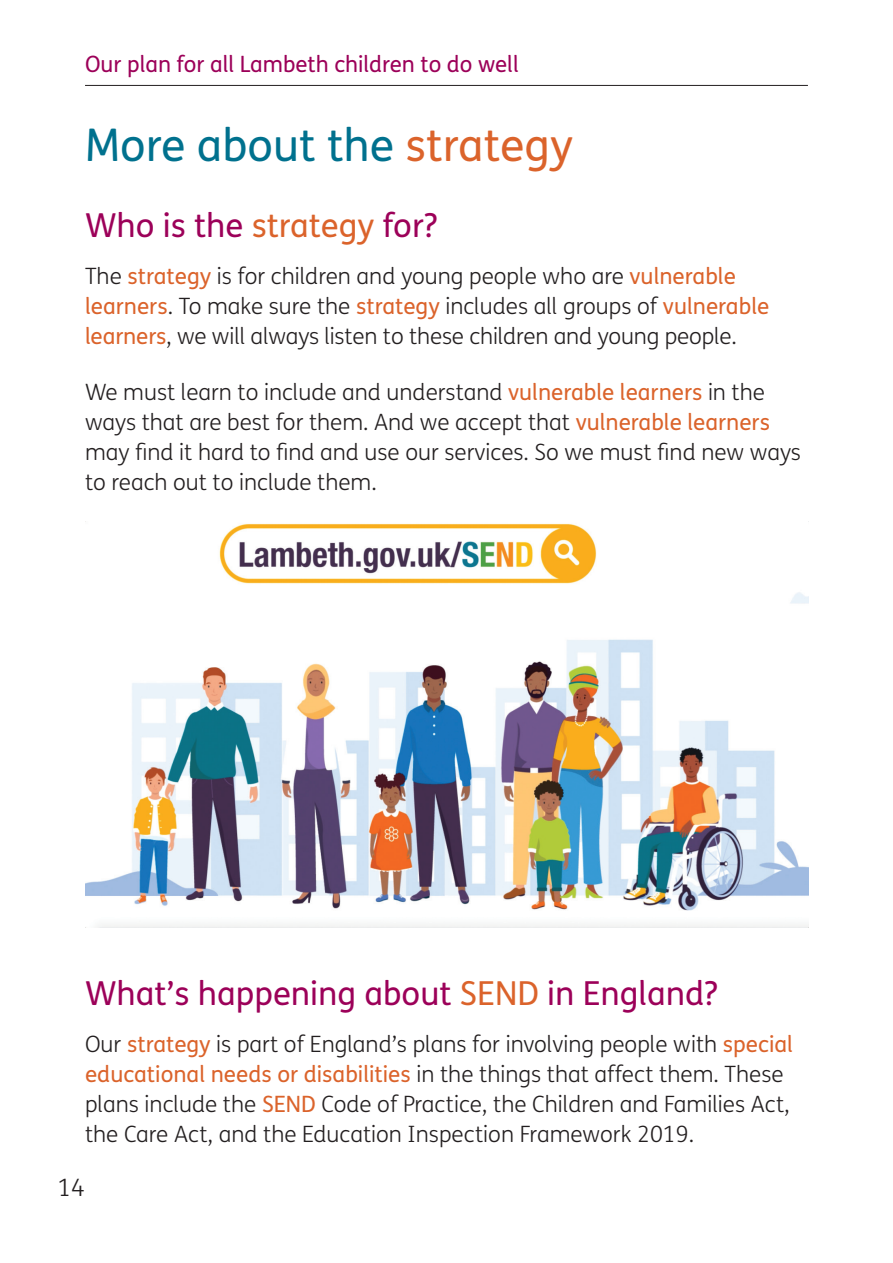
<style>
.page{position:relative;width:893px;height:1263px;background:#fff}
.page>*{position:absolute;margin:0;border:0;box-sizing:border-box;transform-origin:0 0}
.t1{font:45px "FS Me";color:#00718e}
.t2{font:33px "FS Me";color:#9c0159}
.t3{font:300 24px "FS Me";color:#231f20}
.t4{font:300 22.5px/30px "FS Me";color:#231f20}
.t5{font:22.5px "FS Me";color:#9c0159}
.s1{color:#db632b}
.s2{font-weight:400;color:#db632b}
</style>
<div class="page">
<hr style="left:85px;top:85px;width:723px;height:1px;background:#231f20">
<img style="left:85px;top:592px;width:723px;height:336px">
<img style="left:219px;top:523px;width:378px;height:61px">
<p class="t5" style="left:85px;top:49px;width:435px">Our plan for all Lambeth children to do well</p>
<h1 class="t1" style="left:85px;top:115px;width:489px">More about the <span class="s1">strategy</span></h1>
<h2 class="t2" style="left:85px;top:203px;width:354px">Who is the <span class="s1">strategy</span> for?</h2>
<p class="t4" style="left:85px;top:261px;width:686px">The <span class="s2">strategy</span> is for children and young people who are <span class="s2">vulnerable learners</span>. To make sure the <span class="s2">strategy</span> includes all groups of <span class="s2">vulnerable learners</span>, we will always listen to these children and young people.</p>
<p class="t4" style="left:85px;top:376px;width:717px">We must learn to include and understand <span class="s2">vulnerable learners</span> in the ways that are best for them. And we accept that <span class="s2">vulnerable learners </span>may find it hard to find and use our services. So we must find new ways to reach out to include them.</p>
<h2 class="t2" style="left:85px;top:971px;width:634px">What’s happening about <span class="s1">SEND</span> in England?</h2>
<p class="t4" style="left:85px;top:1028px;width:709px">Our <span class="s2">strategy</span> is part of England’s plans for involving people with <span class="s2">special educational needs or disabilities</span> in the things that affect them. These plans include the <span class="s2">SEND</span> Code of Practice, the Children and Families Act, the Care Act, and the Education Inspection Framework 2019.</p>
<p class="t3" style="left:57px;top:1171px;width:29px">14</p>
</div>
